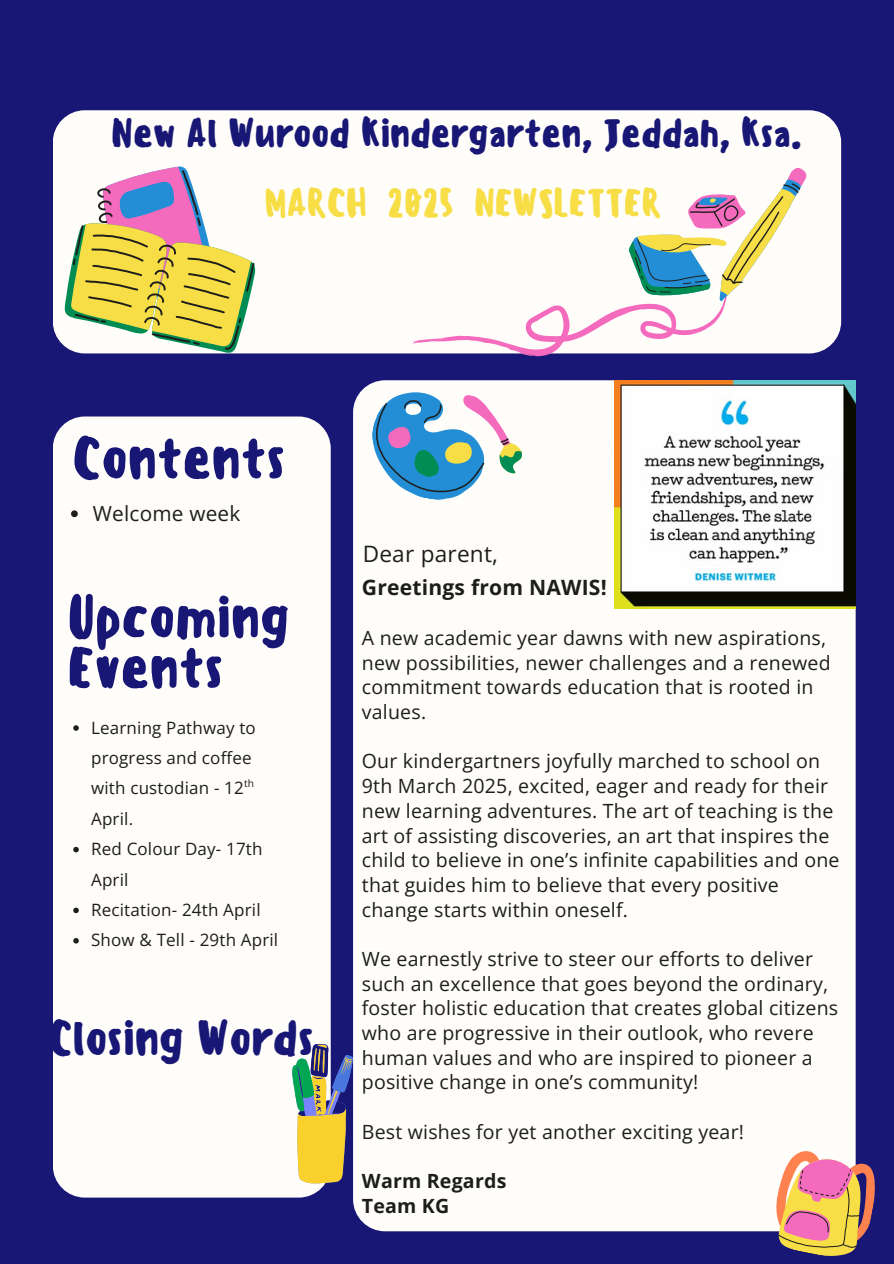
<style>
.page{position:relative;width:894px;height:1264px;background:#fff}
.page>*{position:absolute;margin:0;border:0;box-sizing:border-box;transform-origin:0 0}
.t1{font:500 56.25px/50.4px "Sensei";letter-spacing:-.025em;color:#181775}
.t2{font:500 47.1px "Sensei";letter-spacing:-.025em;color:#181775}
.t3{font:500 38.7px "Sensei";letter-spacing:-.025em;color:#181775}
.t4{font:500 37.2px "Sensei";letter-spacing:-.025em;color:#f7de46}
.t5{font:22.65px "Open Sans";letter-spacing:.01em;color:#1d1d1b}
.t6{font:700 21px "Open Sans";letter-spacing:.01em;color:#1d1d1b}
.t7{font:20.85px "Open Sans";letter-spacing:.01em;color:#1d1d1b}
.t8{font:19.5px/24.6px "Open Sans";letter-spacing:.01em;color:#1d1d1b}
.t9{font:700 19.5px "Open Sans";letter-spacing:.01em;color:#1d1d1b}
.t10{font:16.95px/30.5px "Open Sans";letter-spacing:.01em;color:#1d1d1b}
.t11{font:10.2px "Open Sans";color:#1d1d1b}
</style>
<div class="page">
<div style="left:0;top:0;width:893px;height:1263px;background:#181775"></div>
<div style="left:53px;top:110px;width:787px;height:243px;background:#fffdfa;border-radius:32px"></div>
<div style="left:353px;top:380px;width:502px;height:851px;background:#fffdfa;border-radius:32px"></div>
<div style="left:53px;top:416px;width:277px;height:781px;background:#fffdfa;border-radius:32px"></div>
<svg style="left:62px;top:166px;width:194px;height:187px"></svg>
<svg style="left:292px;top:1043px;width:61px;height:140px"></svg>
<svg style="left:770px;top:1144px;width:105px;height:112px"></svg>
<svg style="left:363px;top:383px;width:159px;height:117px"></svg>
<svg style="left:409px;top:167px;width:396px;height:189px"></svg>
<img style="left:614px;top:380px;width:241px;height:229px">
<svg style="left:73px;top:725px;width:6px;height:5px"></svg>
<svg style="left:73px;top:846px;width:6px;height:6px"></svg>
<svg style="left:73px;top:907px;width:6px;height:6px"></svg>
<svg style="left:73px;top:938px;width:6px;height:5px"></svg>
<svg style="left:71px;top:510px;width:7px;height:7px"></svg>
<h4 class="t3" style="left:111px;top:110px;width:692px">New Al Wurood Kindergarten, Jeddah, Ksa.</h4>
<p class="t4" style="left:264px;top:181px;width:399px">MARCH 2025 NEWSLETTER</p>
<h2 class="t1" style="left:72px;top:433px;width:216px">Contents</h2>
<p class="t7" style="left:93px;top:498px;width:149px">Welcome week</p>
<h1 class="t1" style="left:67px;top:592px;width:225px">Upcoming<br>Events</h1>
<p class="t10" style="left:91px;top:711px;width:166px">Learning Pathway to progress and coffee with custodian - 12<br>April.</p>
<p class="t11" style="left:244px;top:776px;width:12px">th</p>
<p class="t10" style="left:91px;top:833px;width:173px">Red Colour Day- 17th<br>April</p>
<p class="t10" style="left:91px;top:894px;width:171px">Recitation- 24th April</p>
<p class="t10" style="left:91px;top:924px;width:188px">Show &amp; Tell - 29th April</p>
<p class="t2" style="left:48px;top:1010px;width:268px">Closing Words</p>
<h6 class="t5" style="left:362px;top:537px;width:137px">Dear parent,</h6>
<p class="t6" style="left:362px;top:572px;width:246px">Greetings from NAWIS!</p>
<p class="t8" style="left:362px;top:625px;width:470px">A new academic year dawns with new aspirations, new possibilities, newer challenges and a renewed commitment towards education that is rooted in values.</p>
<h3 class="t8" style="left:362px;top:748px;width:479px">Our kindergartners joyfully marched to school on 9th March 2025, excited, eager and ready for their new learning adventures. The art of teaching is the art of assisting discoveries, an art that inspires the child to believe in one’s infinite capabilities and one that guides him to believe that every positive change starts within oneself.</h3>
<p class="t8" style="left:362px;top:946px;width:477px">We earnestly strive to steer our efforts to deliver such an excellence that goes beyond the ordinary, foster holistic education that creates global citizens who are progressive in their outlook, who revere human values and who are inspired to pioneer a positive change in one’s community!</p>
<p class="t8" style="left:362px;top:1118px;width:383px">Best wishes for yet another exciting year!</p>
<h1 class="t9" style="left:362px;top:1167px;width:146px">Warm Regards</h1>
<p class="t9" style="left:362px;top:1191px;width:89px">Team KG</p>
</div>
